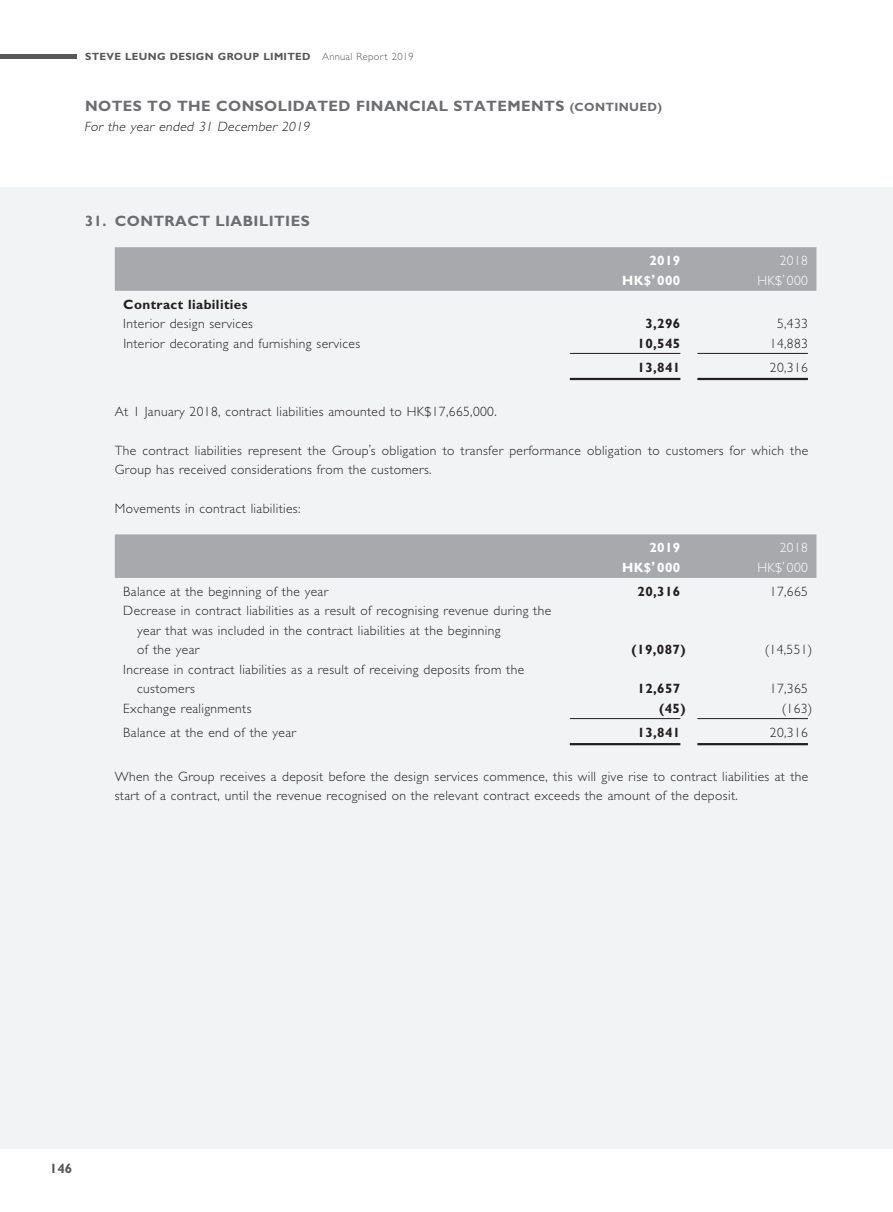
<style>
.page{position:relative;width:893px;height:1212px;background:#fff}
.page>*{position:absolute;margin:0;border:0;box-sizing:border-box;transform-origin:0 0}
.t1{font:700 15px "Gill Sans Std";letter-spacing:.03em;color:#6c6d70}
.t2{font:300 13.5px/19.5px "Gill Sans Std";letter-spacing:.03em;color:#231f20}
.t3{font:700 13.5px "Gill Sans Std";letter-spacing:.03em;color:#231f20}
.t4{font:italic 300 13.5px "Gill Sans Std";color:#231f20}
.t5{font:700 13.5px "Gill Sans Std";letter-spacing:.03em;color:#fff}
.t6{font:300 13.5px "Gill Sans Std";letter-spacing:.03em;color:#fff}
.t7{font:700 13.5px "Gill Sans Std";color:#57585a}
.t8{font:700 10.5px "Gill Sans Std";letter-spacing:.03em;color:#57585a}
.s1{font-weight:300}
.s2{font-size:12px}
</style>
<div class="page">
<div style="left:0;top:187px;width:893px;height:961px;background:#f2f3f4"></div>
<hr style="left:0;top:54px;width:77px;height:4px;background:#57585a">
<div style="left:115px;top:247px;width:701px;height:44px;background:#a8a9ad"></div>
<hr style="left:570px;top:353px;width:110px;height:1px;background:#231f20">
<hr style="left:697px;top:353px;width:111px;height:1px;background:#231f20">
<hr style="left:570px;top:378px;width:110px;height:2px;background:#231f20">
<hr style="left:697px;top:378px;width:111px;height:2px;background:#231f20">
<div style="left:115px;top:534px;width:701px;height:44px;background:#a8a9ad"></div>
<hr style="left:570px;top:718px;width:110px;height:1px;background:#231f20">
<hr style="left:697px;top:718px;width:111px;height:1px;background:#231f20">
<hr style="left:570px;top:743px;width:110px;height:2px;background:#231f20">
<hr style="left:697px;top:743px;width:111px;height:2px;background:#231f20">
<p class="t8" style="left:85px;top:50px;width:330px">STEVE LEUNG DESIGN GROUP LIMITED <span class="s1">Annual Report 2019</span></p>
<p class="t1" style="left:85px;top:97px;width:578px">NOTES TO THE CONSOLIDATED FINANCIAL STATEMENTS <span class="s2">(CONTINUED)</span></p>
<p class="t4" style="left:84px;top:119px;width:230px">For the year ended 31 December 2019</p>
<p class="t1" style="left:85px;top:212px;width:226px">31. CONTRACT LIABILITIES</p>
<p class="t5" style="left:649px;top:252px;width:32px">2019</p>
<p class="t6" style="left:780px;top:253px;width:30px">2018</p>
<p class="t5" style="left:622px;top:272px;width:60px">HK$’ 000</p>
<p class="t6" style="left:757px;top:272px;width:52px">HK$’ 000</p>
<p class="t3" style="left:123px;top:296px;width:126px">CONTRACT LIABILITIES</p>
<p class="t2" style="left:123px;top:314px;width:131px">Interior design services</p>
<p class="t3" style="left:645px;top:315px;width:36px">3,296</p>
<p class="t2" style="left:777px;top:314px;width:32px">5,433</p>
<p class="t2" style="left:123px;top:333px;width:238px">Interior decorating and furnishing services</p>
<p class="t3" style="left:638px;top:335px;width:44px">10,545</p>
<p class="t2" style="left:770px;top:333px;width:40px">14,883</p>
<p class="t3" style="left:638px;top:359px;width:44px">13,841</p>
<p class="t2" style="left:770px;top:357px;width:40px">20,316</p>
<p class="t2" style="left:115px;top:402px;width:383px">At 1 January 2018, contract liabilities amounted to HK$17,665,000.</p>
<p class="t2" style="left:115px;top:441px;width:695px">The contract liabilities represent the Group’s obligation to transfer performance obligation to customers for which the<br>Group has received considerations from the customers.</p>
<p class="t2" style="left:115px;top:499px;width:187px">Movements in contract liabilities:</p>
<p class="t5" style="left:649px;top:540px;width:32px">2019</p>
<p class="t6" style="left:780px;top:540px;width:30px">2018</p>
<p class="t5" style="left:622px;top:559px;width:60px">HK$’ 000</p>
<p class="t6" style="left:757px;top:560px;width:52px">HK$’ 000</p>
<p class="t2" style="left:123px;top:582px;width:206px">Balance at the beginning of the year</p>
<p class="t3" style="left:638px;top:583px;width:44px">20,316</p>
<p class="t2" style="left:770px;top:582px;width:40px">17,665</p>
<p class="t2" style="left:137px;top:601px;width:416px;text-indent:-14px">Decrease in contract liabilities as a result of recognising revenue during the year that was included in the contract liabilities at the beginning<br>of the year</p>
<p class="t3" style="left:632px;top:642px;width:55px">(19,087)</p>
<p class="t2" style="left:765px;top:640px;width:49px">(14,551)</p>
<p class="t2" style="left:137px;top:659px;width:388px;text-indent:-14px">Increase in contract liabilities as a result of receiving deposits from the customers</p>
<p class="t3" style="left:638px;top:681px;width:44px">12,657</p>
<p class="t2" style="left:770px;top:679px;width:40px">17,365</p>
<p class="t2" style="left:123px;top:698px;width:130px">Exchange realignments</p>
<p class="t3" style="left:659px;top:700px;width:28px">(45)</p>
<p class="t2" style="left:782px;top:698px;width:32px">(163)</p>
<p class="t2" style="left:123px;top:723px;width:174px">Balance at the end of the year</p>
<p class="t3" style="left:638px;top:724px;width:44px">13,841</p>
<p class="t2" style="left:770px;top:723px;width:40px">20,316</p>
<p class="t2" style="left:115px;top:767px;width:695px">When the Group receives a deposit before the design services commence, this will give rise to contract liabilities at the start of a contract, until the revenue recognised on the relevant contract exceeds the amount of the deposit.</p>
<p class="t7" style="left:50px;top:1160px;width:24px">146</p>
</div>
